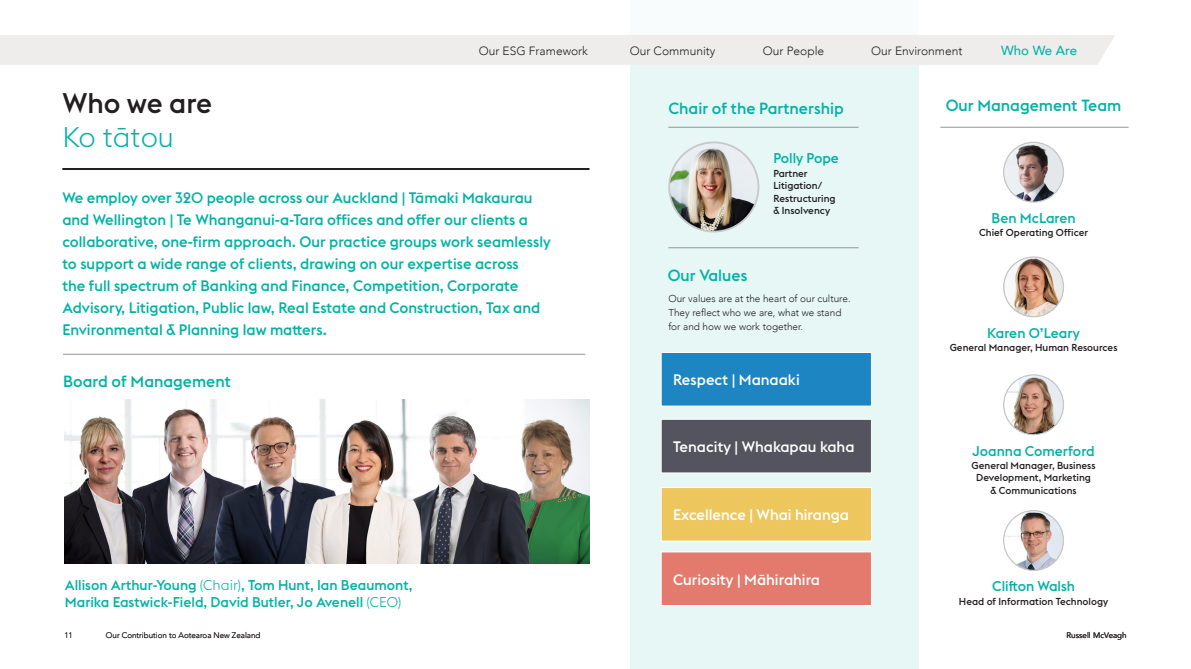
<style>
.page{position:relative;width:1191px;height:669px;background:#fff}
.page>*{position:absolute;margin:0;border:0;box-sizing:border-box;transform-origin:0 0}
.t1{font:500 28px "Euclid Flex";color:#231f20}
.t2{font:300 28px "Euclid Flex";color:#00b2a5}
.t3{font:500 16px "Euclid Flex";color:#00b2a5}
.t4{font:500 15px/22px "Euclid Flex";color:#00b2a5}
.Headings{font:500 15px "Euclid Flex";color:#fff}
.t5{font:500 14px/16.8px "Euclid Flex";color:#00b2a5}
.t6{font:500 13.2px "Avenir";color:#00b2a5}
.t7{font:300 12px "Avenir";color:#231f20}
.t8{font:500 10px/12.4px "Euclid Flex";color:#231f20;text-align:center}
.t9{font:300 10px/14px "Avenir";color:#231f20}
.Body_Copy{font:300 8px "Avenir";color:#231f20}
.Body_Copy-2{font:8px "Avenir";color:#231f20}
.s1{font-weight:300}
</style>
<div class="page">
<div style="left:630px;top:0;width:288px;height:669px;background:#e6f7f6"></div>
<img style="left:1003px;top:142px;width:60px;height:60px;border-radius:30px">
<div style="left:1003px;top:142px;width:61px;height:61px;border:1px solid #c7c8ca;border-radius:50%"></div>
<img style="left:1003px;top:511px;width:60px;height:59px;border-radius:30px">
<div style="left:1003px;top:510px;width:61px;height:61px;border:1px solid #c7c8ca;border-radius:50%"></div>
<img style="left:1003px;top:375px;width:60px;height:60px;border-radius:30px">
<div style="left:1003px;top:374px;width:61px;height:61px;border:1px solid #c7c8ca;border-radius:50%"></div>
<img style="left:1003px;top:257px;width:60px;height:60px;border-radius:30px">
<div style="left:1003px;top:256px;width:61px;height:61px;border:1px solid #c7c8ca;border-radius:50%"></div>
<img style="left:65px;top:400px;width:524px;height:164px">
<img style="left:669px;top:142px;width:89px;height:90px;border-radius:45px">
<div style="left:668px;top:142px;width:91px;height:90px;border:2px solid #c7c8ca;border-radius:50%"></div>
<div style="left:661px;top:552px;width:210px;height:54px;background:#e37a6d"></div>
<div style="left:660px;top:551px;width:212px;height:55px;border:1px solid #fff"></div>
<div style="left:661px;top:488px;width:210px;height:53px;background:#edc75e"></div>
<div style="left:660px;top:487px;width:212px;height:55px;border:1px solid #fff"></div>
<div style="left:661px;top:419px;width:210px;height:54px;background:#54545e"></div>
<div style="left:660px;top:419px;width:212px;height:54px;border:1px solid #fff"></div>
<div style="left:661px;top:352px;width:210px;height:54px;background:#1e85c3"></div>
<div style="left:660px;top:352px;width:212px;height:55px;border:1px solid #fff"></div>
<hr style="left:668px;top:247px;width:190px;height:1px;background:#939598">
<hr style="left:668px;top:127px;width:190px;height:1px;background:#939598">
<hr style="left:940px;top:127px;width:188px;height:1px;background:#939598">
<hr style="left:63px;top:354px;width:522px;height:1px;background:#939598">
<hr style="left:62px;top:168px;width:527px;height:2px;background:#231f20">
<div style="left:0;top:0;width:1191px;height:65px;background:#fff"></div>
<div style="left:0;top:35px;width:1115px;height:30px;background:#efedec"></div>
<p class="t1" style="left:62px;top:87px;width:151px">Who we are</p>
<p class="t2" style="left:62px;top:121px;width:113px">Ko tātou</p>
<p class="t7" style="left:479px;top:43px;width:111px">Our ESG Framework</p>
<p class="t7" style="left:630px;top:43px;width:87px">Our Community</p>
<p class="t7" style="left:763px;top:43px;width:63px">Our People</p>
<p class="t7" style="left:871px;top:43px;width:93px">Our Environment</p>
<p class="t6" style="left:1001px;top:39px;width:77px">Who We Are</p>
<p class="t3" style="left:668px;top:99px;width:177px">Chair of the Partnership</p>
<p class="t3" style="left:945px;top:96px;width:177px">Our Management Team</p>
<p class="t4" style="left:62px;top:187px;width:490px">We employ over 320 people across our Auckland | Tāmaki Makaurau and Wellington | Te Whanganui-a-Tara offices and offer our clients a collaborative, one-firm approach. Our practice groups work seamlessly to support a wide range of clients, drawing on our expertise across<br>the full spectrum of Banking and Finance, Competition, Corporate Advisory, Litigation, Public law, Real Estate and Construction, Tax and Environmental &amp; Planning law matters.</p>
<p class="t3" style="left:63px;top:372px;width:169px">Board of Management</p>
<p class="t5" style="left:65px;top:577px;width:349px">Allison Arthur-Young <span class="s1">(Chair)</span>, Tom Hunt, Ian Beaumont,<br>Marika Eastwick-Field, David Butler, Jo Avenell <span class="s1">(CEO)</span></p>
<p class="t3" style="left:667px;top:266px;width:81px">Our Values</p>
<p class="t5" style="left:773px;top:150px;width:67px">Polly Pope</p>
<p class="t8" style="left:773px;top:167px;width:64px;text-align:left">Partner<br>Litigation/<br>Restructuring &amp; Insolvency</p>
<p class="t9" style="left:668px;top:292px;width:184px">Our values are at the heart of our culture.<br>They reflect who we are, what we stand for and how we work together.</p>
<p class="Headings" style="left:673px;top:371px;width:128px">Respect | Manaaki</p>
<p class="Headings" style="left:673px;top:438px;width:183px">Tenacity | Whakapau kaha</p>
<p class="Headings" style="left:673px;top:506px;width:177px">Excellence | Whai hiranga</p>
<p class="Headings" style="left:673px;top:571px;width:149px">Curiosity | Māhirahira</p>
<p class="t5" style="left:991px;top:210px;width:86px">Ben McLaren</p>
<p class="t8" style="left:979px;top:227px;width:110px">Chief Operating Officer</p>
<p class="t5" style="left:987px;top:324px;width:94px">Karen O’Leary</p>
<p class="t8" style="left:949px;top:341px;width:169px">General Manager, Human Resources</p>
<p class="t5" style="left:972px;top:442px;width:124px">Joanna Comerford</p>
<p class="t8" style="left:971px;top:459px;width:126px">General Manager, Business<br>Development, Marketing<br>&amp; Communications</p>
<p class="t5" style="left:992px;top:578px;width:84px">Clifton Walsh</p>
<p class="t8" style="left:959px;top:595px;width:151px">Head of Information Technology</p>
<p class="Body_Copy" style="left:64px;top:631px;width:10px">11</p>
<p class="Body_Copy" style="left:106px;top:631px;width:156px">Our Contribution to Aotearoa New Zealand</p>
<p class="Body_Copy-2" style="left:1066px;top:629px;width:62px">Russell McVeagh</p>
</div>
